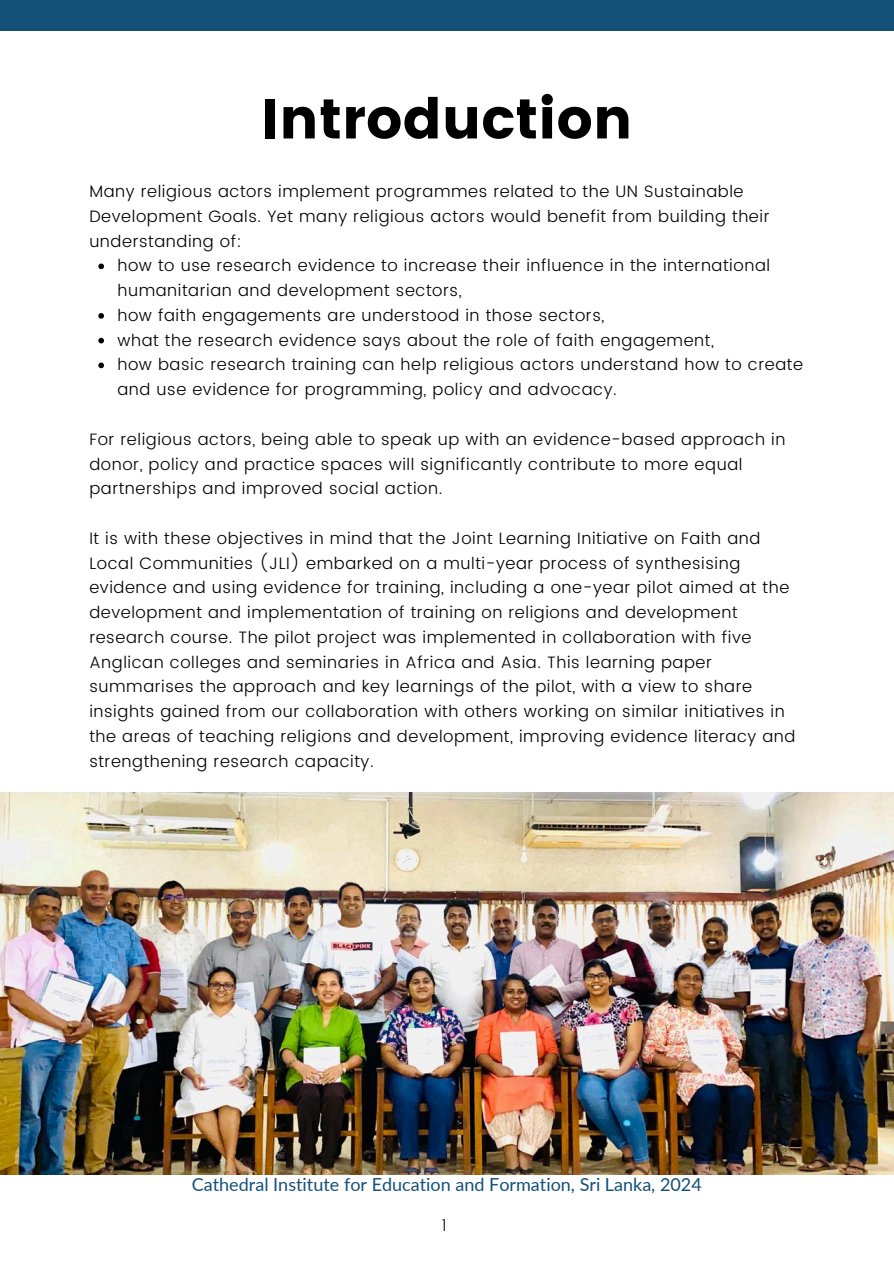
<style>
.page{position:relative;width:894px;height:1264px;background:#fff}
.page>*{position:absolute;margin:0;border:0;box-sizing:border-box;transform-origin:0 0}
.t1{font:56.25px "Poppins";color:#000}
.t2{font:18px "Lato";color:#144f78}
.t3{font:300 16.5px/24.8px "Poppins";letter-spacing:.035em;color:#000}
</style>
<div class="page">
<div style="left:0;top:0;width:893px;height:31px;background:#144f78"></div>
<img style="left:0;top:792px;width:893px;height:382px">
<svg style="left:98px;top:263px;width:6px;height:6px"></svg>
<svg style="left:98px;top:313px;width:6px;height:6px"></svg>
<svg style="left:98px;top:338px;width:6px;height:5px"></svg>
<svg style="left:98px;top:362px;width:6px;height:6px"></svg>
<p class="t1" style="left:261px;top:86px;width:372px">Introduction</p>
<p class="t3" style="left:89px;top:179px;width:681px">Many religious actors implement programmes related to the UN Sustainable<br>Development Goals. Yet many religious actors would benefit from building their understanding of:</p>
<p class="t3" style="left:117px;top:253px;width:654px">how to use research evidence to increase their influence in the international humanitarian and development sectors,</p>
<p class="t3" style="left:117px;top:303px;width:488px">how faith engagements are understood in those sectors,</p>
<p class="t3" style="left:117px;top:327px;width:598px">what the research evidence says about the role of faith engagement,</p>
<p class="t3" style="left:117px;top:352px;width:687px">how basic research training can help religious actors understand how to create and use evidence for programming, policy and advocacy.</p>
<p class="t3" style="left:89px;top:426px;width:697px">For religious actors, being able to speak up with an evidence-based approach in donor, policy and practice spaces will significantly contribute to more equal partnerships and improved social action.</p>
<p class="t3" style="left:89px;top:525px;width:707px">It is with these objectives in mind that the Joint Learning Initiative on Faith and Local Communities (JLI) embarked on a multi-year process of synthesising evidence and using evidence for training, including a one-year pilot aimed at the development and implementation of training on religions and development research course. The pilot project was implemented in collaboration with five Anglican colleges and seminaries in Africa and Asia. This learning paper summarises the approach and key learnings of the pilot, with a view to share insights gained from our collaboration with others working on similar initiatives in the areas of teaching religions and development, improving evidence literacy and strengthening research capacity.</p>
<p class="t2" style="left:192px;top:1173px;width:511px">Cathedral Institute for Education and Formation, Sri Lanka, 2024</p>
<p class="t3" style="left:442px;top:1212px;width:6px">1</p>
</div>
